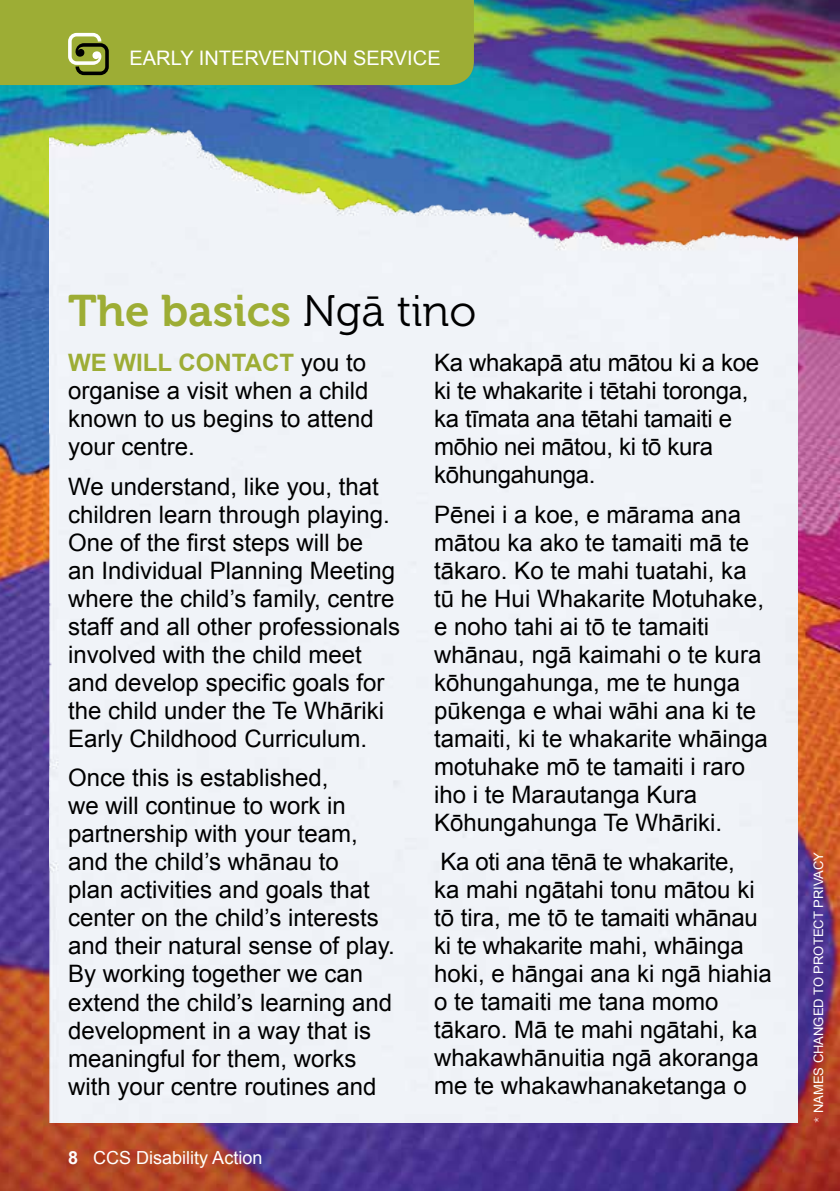
<style>
.page{position:relative;width:840px;height:1191px;background:#fff}
.page>*{position:absolute;margin:0;border:0;box-sizing:border-box;transform-origin:0 0}
.t1{font:44px "Museo 700";color:#9dad35}
.t2{font:24px/28px "Arial";color:#000}
.t3{font:20px "Arial";color:#fff}
.t4{font:18px "Arial";color:#fff}
.t5{font:13px "Arial";color:#fff}
.s1{font-family:"Museo 300";color:#000}
.s2{font-weight:700;color:#9dad35}
.s3{font-weight:700}
.s4{font-family:"Museo 100"}
</style>
<div class="page">
<img style="left:0;top:0;width:839px;height:1191px">
<img style="left:49px;top:89px;width:748px;height:1034px">
<div style="left:0;top:0;width:473px;height:85px;background:#9dad35"></div>
<svg style="left:68px;top:33px;width:41px;height:42px"></svg>
<p class="t3" style="left:129px;top:45px;width:312px">EARLY INTERVENTION SERVICE</p>
<h1 class="t1" style="left:68px;top:286px;width:409px">The basics <span class="s1">Ngā tino</span></h1>
<p class="t2" style="left:68px;top:349px;width:307px"><span class="s2">WE WILL CONTACT</span> you to organise a visit when a child known to us begins to attend your centre.</p>
<p class="t2" style="left:68px;top:472px;width:333px">We understand, like you, that children learn through playing.<br>One of the first steps will be<br>an Individual Planning Meeting where the child’s family, centre staff and all other professionals involved with the child meet and develop specific goals for the child under the Te Whāriki<br>Early Childhood Curriculum.</p>
<p class="t2" style="left:68px;top:764px;width:328px">Once this is established,<br>we will continue to work in partnership with your team, and the child’s whānau to<br>plan activities and goals that center on the child’s interests and their natural sense of play.<br>By working together we can extend the child’s learning and development in a way that is meaningful for them, works with your centre routines and</p>
<p class="t2" style="left:434px;top:349px;width:326px">Ka whakapā atu mātou ki a koe ki te whakarite i tētahi toronga, ka tīmata ana tētahi tamaiti e mōhio nei mātou, ki tō kura kōhungahunga.</p>
<p class="t2" style="left:434px;top:500px;width:335px">Pēnei i a koe, e mārama ana mātou ka ako te tamaiti mā te tākaro. Ko te mahi tuatahi, ka tū he Hui Whakarite Motuhake, e noho tahi ai tō te tamaiti whānau, ngā kaimahi o te kura kōhungahunga, me te hunga pūkenga e whai wāhi ana ki te tamaiti, ki te whakarite whāinga motuhake mō te tamaiti i raro iho i te Marautanga Kura<br>Kōhungahunga Te Whāriki.</p>
<p class="t2" style="left:434px;top:848px;width:339px">Ka oti ana tēnā te whakarite,<br>ka mahi ngātahi tonu mātou ki tō tira, me tō te tamaiti whānau ki te whakarite mahi, whāinga hoki, e hāngai ana ki ngā hiahia o te tamaiti me tana momo tākaro. Mā te mahi ngātahi, ka whakawhānuitia ngā akoranga me te whakawhanaketanga o</p>
<p class="t4" style="left:68px;top:1145px;width:196px"><span class="s3">8</span> CCS Disability Action</p>
<p class="t5" style="left:809px;top:1123px;width:272px;rotate:-90deg"><span class="s4">*</span> NAMES CHANGED TO PROTECT PRIVACY</p>
</div>
